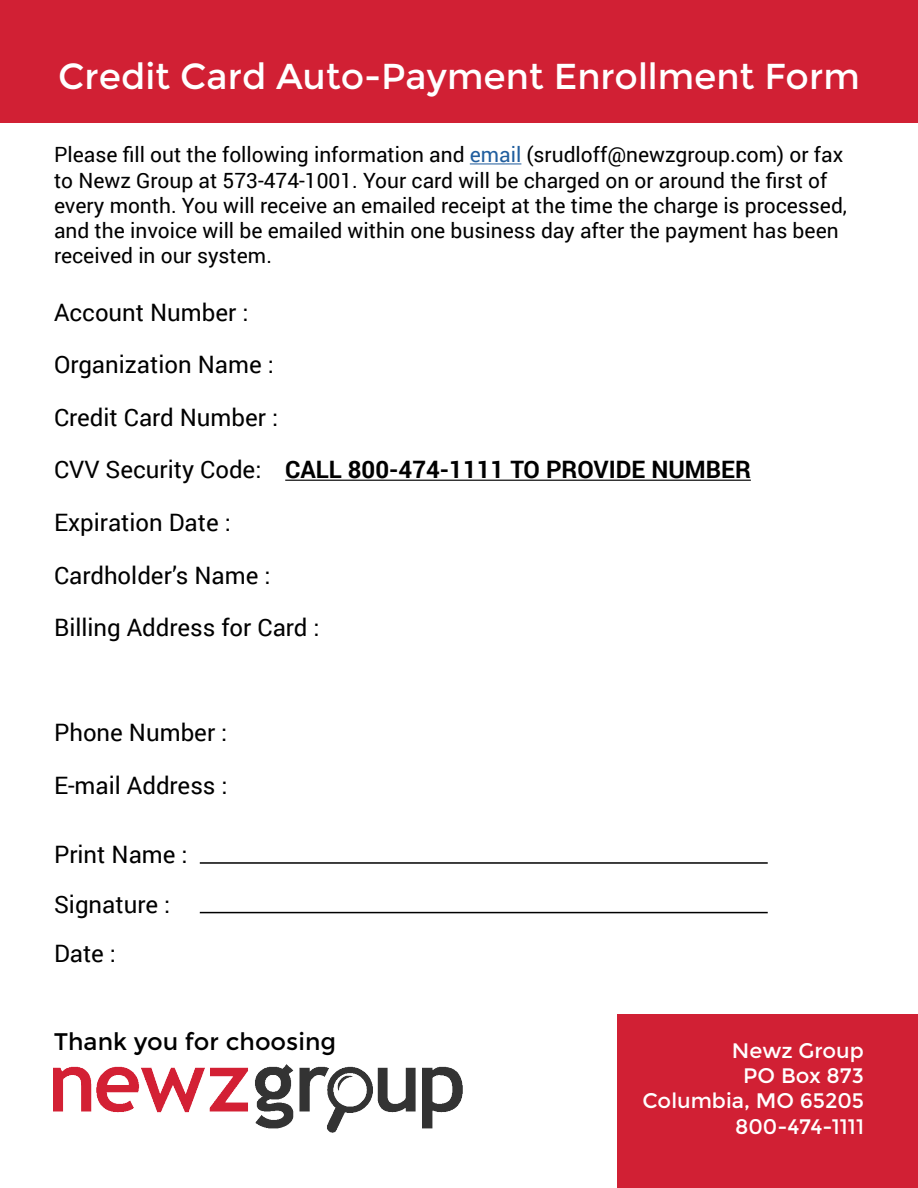
<style>
.page{position:relative;width:918px;height:1188px;background:#fff}
.page>*{position:absolute;margin:0;border:0;box-sizing:border-box;transform-origin:0 0}
.t1{font:36px "Montserrat";color:#fff}
.t2{font:24px/52.5px "Roboto";color:#000}
.t3{font:24px "Montserrat";color:#000}
.t4{font:21px/25.2px "Roboto";color:#000}
.t5{font:21px/25.2px "Montserrat";color:#fff;text-align:right}
.s1{color:#215e9e}
.s2{font-weight:700}
</style>
<div class="page">
<div style="left:617px;top:1015px;width:301px;height:173px;background:#d12034"></div>
<div style="left:0;top:0;width:918px;height:122px;background:#d12034"></div>
<hr style="left:470px;top:163px;width:51px;height:1px;background:#215e9e">
<hr style="left:285px;top:480px;width:466px;height:1px;background:#000">
<hr style="left:200px;top:862px;width:568px;height:2px;background:#000">
<hr style="left:200px;top:912px;width:568px;height:1px;background:#000">
<img style="left:54px;top:1064px;width:409px;height:69px">
<h1 class="t1" style="left:58px;top:55px;width:803px">Credit Card Auto-Payment Enrollment Form</h1>
<p class="t4" style="left:54px;top:142px;width:795px">Please fill out the following information and <span class="s1">email</span> (srudloff@newzgroup.com) or fax to Newz Group at 573-474-1001. Your card will be charged on or around the first of every month. You will receive an emailed receipt at the time the charge is processed, and the invoice will be emailed within one business day after the payment has been received in our system.</p>
<p class="t2" style="left:54px;top:285px;width:698px">Account Number :<br>Organization Name :<br>Credit Card Number :<br>CVV Security Code: <span class="s2">CALL 800-474-1111 TO PROVIDE NUMBER<br></span>Expiration Date :<br>Cardholder’s Name :<br>Billing Address for Card :</p>
<p class="t2" style="left:54px;top:705px;width:175px">Phone Number :<br>E-mail Address :</p>
<p class="t2" style="left:54px;top:829px;width:135px;line-height:49.5px">Print Name :<br>Signature :<br>Date :</p>
<p class="t3" style="left:54px;top:1027px;width:284px">Thank you for choosing</p>
<p class="t5" style="left:643px;top:1038px;width:223px">Newz Group<br>PO Box 873<br>Columbia, MO 65205<br>800-474-1111</p>
</div>
